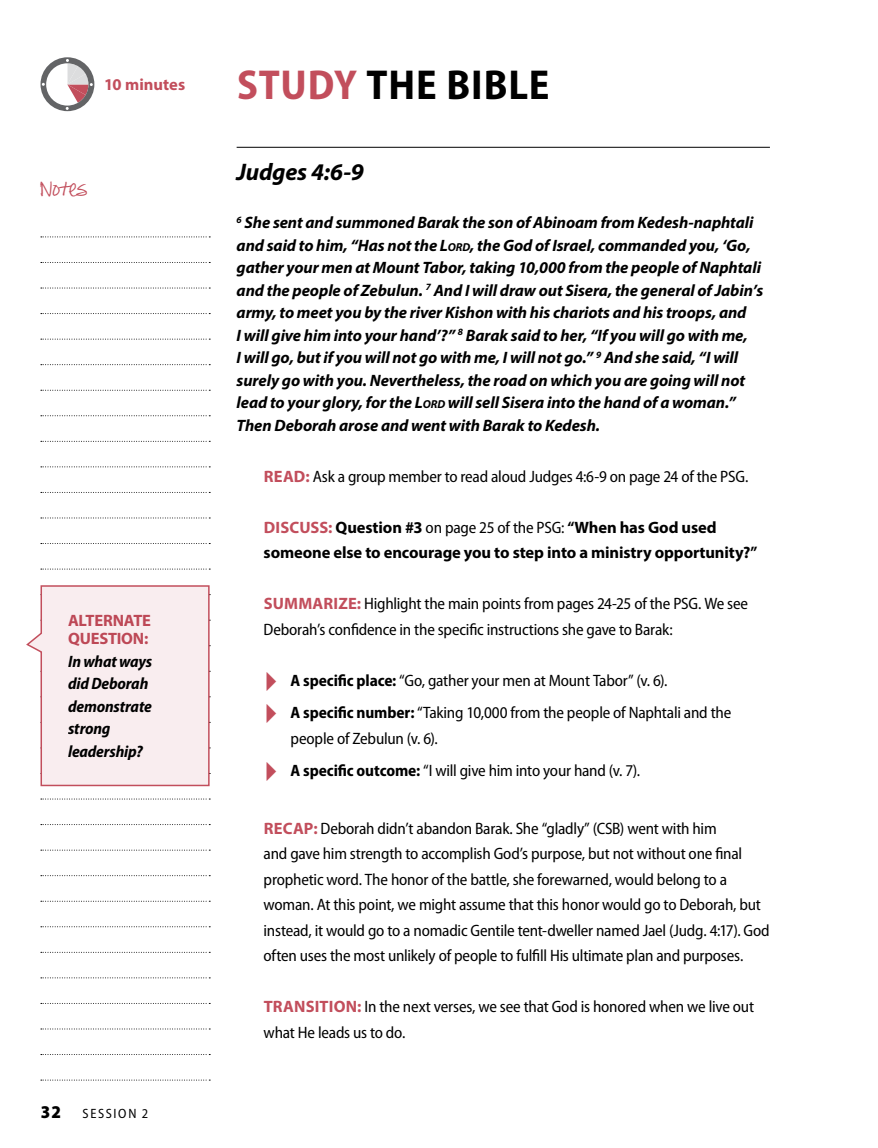
<style>
.page{position:relative;width:878px;height:1148px;background:#fff}
.page>*{position:absolute;margin:0;border:0;box-sizing:border-box;transform-origin:0 0}
.t1{font:700 semi-condensed 42px "Myriad Pro";letter-spacing:.02em;color:#000}
.t2{font:italic 700 24px "Myriad Pro";letter-spacing:-.01em;color:#000}
.t3{font:900 semi-condensed 18px "Myriad Pro";color:#000}
.t4{font:semi-condensed 16.5px/25.5px "Myriad Pro";letter-spacing:-.015em;color:#000}
.t5{font:italic 700 16.5px/22.5px "Myriad Pro";letter-spacing:-.005em;color:#000}
.t6{font:700 16.5px/25.5px "Myriad Pro";letter-spacing:-.01em;color:#000}
.t7{font:italic 700 semi-condensed 16.5px/22.5px "Myriad Pro";letter-spacing:-.01em;color:#000}
.t8{font:700 16.5px/18px "Myriad Pro";letter-spacing:-.01em;color:#c24e5c}
.t9{font:15px "Pea Alesa";letter-spacing:-.03em;color:#c24e5c}
.t10{font:semi-condensed 13.5px "Myriad Pro";letter-spacing:.13em;color:#000}
.s1{color:#c24e5c}
.s2{font-size:11.55px}
.s3{font-weight:700;font-stretch:normal;color:#c24e5c}
.s4{font-weight:400;font-stretch:semi-condensed}
.s5{font-stretch:semi-condensed}
.s6{font-weight:700}
</style>
<div class="page">
<svg style="left:41px;top:236px;width:169px;height:1px"></svg>
<svg style="left:41px;top:262px;width:169px;height:1px"></svg>
<svg style="left:41px;top:288px;width:169px;height:1px"></svg>
<svg style="left:41px;top:313px;width:169px;height:1px"></svg>
<svg style="left:41px;top:339px;width:169px;height:1px"></svg>
<svg style="left:41px;top:364px;width:169px;height:1px"></svg>
<svg style="left:41px;top:390px;width:169px;height:1px"></svg>
<svg style="left:41px;top:415px;width:169px;height:1px"></svg>
<svg style="left:41px;top:441px;width:169px;height:1px"></svg>
<svg style="left:41px;top:466px;width:169px;height:1px"></svg>
<svg style="left:41px;top:492px;width:169px;height:1px"></svg>
<svg style="left:41px;top:517px;width:169px;height:1px"></svg>
<svg style="left:41px;top:543px;width:169px;height:1px"></svg>
<svg style="left:41px;top:568px;width:169px;height:1px"></svg>
<svg style="left:41px;top:798px;width:169px;height:1px"></svg>
<svg style="left:41px;top:824px;width:169px;height:1px"></svg>
<svg style="left:41px;top:849px;width:169px;height:1px"></svg>
<svg style="left:41px;top:875px;width:169px;height:1px"></svg>
<svg style="left:41px;top:900px;width:169px;height:1px"></svg>
<svg style="left:41px;top:926px;width:169px;height:1px"></svg>
<svg style="left:41px;top:952px;width:169px;height:1px"></svg>
<svg style="left:41px;top:977px;width:169px;height:1px"></svg>
<svg style="left:41px;top:1003px;width:169px;height:1px"></svg>
<svg style="left:41px;top:1028px;width:169px;height:1px"></svg>
<svg style="left:41px;top:1054px;width:169px;height:1px"></svg>
<svg style="left:41px;top:1079px;width:169px;height:1px"></svg>
<svg style="left:26px;top:585px;width:184px;height:202px;background:#f7e9eb"></svg>
<hr style="left:237px;top:147px;width:532px;height:1px;background:#000">
<svg style="left:40px;top:57px;width:54px;height:54px"></svg>
<p class="t8" style="left:104px;top:75px;width:83px">10 minutes</p>
<p class="t9" style="left:40px;top:187px;width:48px">Notes</p>
<p class="t8" style="left:68px;top:611px;width:84px">ALTERNATE<br>QUESTION:</p>
<p class="t7" style="left:68px;top:650px;width:86px">In what ways did Deborah demonstrate strong leadership?</p>
<p class="t3" style="left:40px;top:1102px;width:22px">32</p>
<p class="t10" style="left:83px;top:1106px;width:67px">Sess ion 2</p>
<h1 class="t1" style="left:237px;top:61px;width:314px"><span class="s1">STUDY</span> THE BIBLE</h1>
<h2 class="t2" style="left:237px;top:156px;width:129px">Judges 4:6-9</h2>
<p class="t5" style="left:236px;top:211px;width:528px"><sup>6</sup> She sent and summoned Barak the son of Abinoam from Kedesh-naphtali and said to him, “Has not the L<span class="s2">ORD</span>, the God of Israel, commanded you, ‘Go, gather your men at Mount Tabor, taking 10,000 from the people of Naphtali and the people of Zebulun. <sup>7</sup> And I will draw out Sisera, the general of Jabin’s army, to meet you by the river Kishon with his chariots and his troops, and<br>I will give him into your hand’?” <sup>8</sup> Barak said to her, “If you will go with me,<br>I will go, but if you will not go with me, I will not go.” <sup>9</sup> And she said, “I will surely go with you. Nevertheless, the road on which you are going will not lead to your glory, for the L<span class="s2">ORD</span> will sell Sisera into the hand of a woman.” Then Deborah arose and went with Barak to Kedesh.</p>
<p class="t4" style="left:264px;top:464px;width:486px"><span class="s3">READ:</span> Ask a group member to read aloud Judges 4:6-9 on page 24 of the PSG.</p>
<p class="t6" style="left:263px;top:514px;width:495px"><span class="s1">DISCUSS:</span> Question #3 <span class="s4">on page 25 of the PSG:</span> <span class="s5">“</span>When has God used someone else to encourage you to step into a ministry opportunity?<span class="s5">”</span></p>
<p class="t4" style="left:263px;top:591px;width:486px"><span class="s3">SUMMARIZE:</span> Highlight the main points from pages 24-25 of the PSG. We see<br>Deborah’s confidence in the specific instructions she gave to Barak:</p>
<p class="t4" style="left:291px;top:664px;width:442px;line-height:32.2px"><span class="s6">A specific place:</span> “Go, gather your men at Mount Tabor” (v. 6).<br><span class="s6">A specific number:</span> “Taking 10,000 from the people of Naphtali and the</p>
<p class="t4" style="left:291px;top:722px;width:351px;line-height:32.2px">people of Zebulun (v. 6).<br><span class="s6">A specific outcome:</span> “I will give him into your hand (v. 7).</p>
<p class="t4" style="left:263px;top:815px;width:507px"><span class="s3">RECAP:</span> Deborah didn’t abandon Barak. She “gladly” (CSB) went with him<br>and gave him strength to accomplish God’s purpose, but not without one final prophetic word. The honor of the battle, she forewarned, would belong to a woman. At this point, we might assume that this honor would go to Deborah, but instead, it would go to a nomadic Gentile tent-dweller named Jael (Judg. 4:17). God often uses the most unlikely of people to fulfill His ultimate plan and purposes.</p>
<p class="t4" style="left:263px;top:994px;width:492px"><span class="s3">TRANSITION:</span> In the next verses, we see that God is honored when we live out what He leads us to do.</p>
</div>
